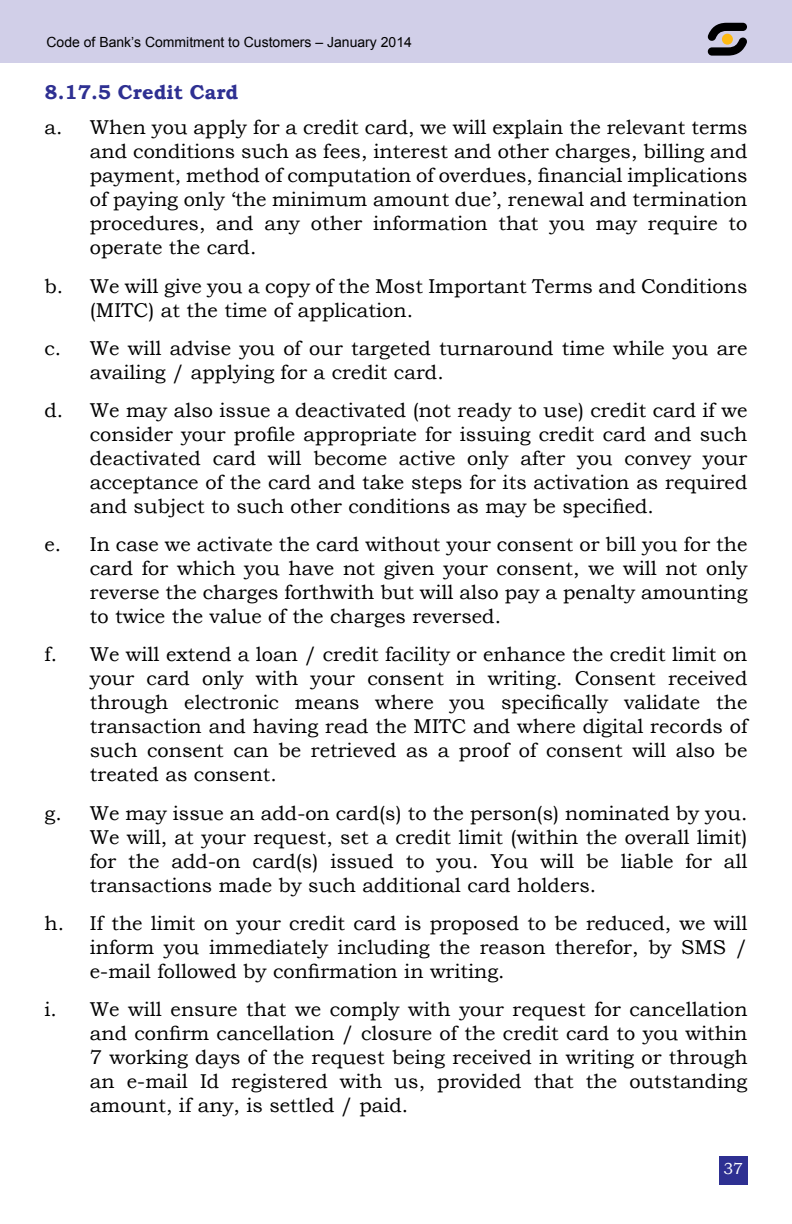
<style>
.page{position:relative;width:792px;height:1224px;background:#fff}
.page>*{position:absolute;margin:0;border:0;box-sizing:border-box;transform-origin:0 0}
.t1{font:20px/24px "Bookman Old Style";color:#000;text-align:justify}
.t2{font:700 20px "Bookman Old Style";color:#2e3092}
.t3{font:16px "Bookman Old Style";color:#fff}
.t4{font:14px "Arial";color:#000}
</style>
<div class="page">
<div style="left:0;top:0;width:792px;height:62px;background:#d1cfe8"></div>
<div style="left:719px;top:1156px;width:28px;height:28px;background:#2e3092"></div>
<svg style="left:708px;top:23px;width:39px;height:33px"></svg>
<p class="t4" style="left:46px;top:33px;width:367px">Code of Bank’s Commitment to Customers – January 2014</p>
<p class="t2" style="left:45px;top:78px;width:195px">8.17.5 Credit Card</p>
<p class="t1" style="left:90px;top:116px;width:659px;text-indent:-45px">a. When you apply for a credit card, we will explain the relevant terms and conditions such as fees, interest and other charges, billing and payment, method of computation of overdues, financial implications of paying only ‘the minimum amount due’, renewal and termination procedures, and any other information that you may require to operate the card.</p>
<p class="t1" style="left:90px;top:274px;width:659px;text-indent:-45px">b. We will give you a copy of the Most Important Terms and Conditions (MITC) at the time of application.</p>
<p class="t1" style="left:90px;top:336px;width:659px;text-indent:-45px">c. We will advise you of our targeted turnaround time while you are availing / applying for a credit card.</p>
<p class="t1" style="left:90px;top:398px;width:659px;text-indent:-45px">d. We may also issue a deactivated (not ready to use) credit card if we consider your profile appropriate for issuing credit card and such deactivated card will become active only after you convey your acceptance of the card and take steps for its activation as required and subject to such other conditions as may be specified.</p>
<p class="t1" style="left:90px;top:532px;width:659px;text-indent:-45px">e. In case we activate the card without your consent or bill you for the card for which you have not given your consent, we will not only reverse the charges forthwith but will also pay a penalty amounting to twice the value of the charges reversed.</p>
<p class="t1" style="left:90px;top:643px;width:659px;text-indent:-45px">f. We will extend a loan / credit facility or enhance the credit limit on your card only with your consent in writing. Consent received through electronic means where you specifically validate the transaction and having read the MITC and where digital records of such consent can be retrieved as a proof of consent will also be treated as consent.</p>
<p class="t1" style="left:90px;top:801px;width:659px;text-indent:-45px">g. We may issue an add-on card(s) to the person(s) nominated by you.<br>We will, at your request, set a credit limit (within the overall limit) for the add-on card(s) issued to you. You will be liable for all transactions made by such additional card holders.</p>
<p class="t1" style="left:90px;top:911px;width:659px;text-indent:-45px">h. If the limit on your credit card is proposed to be reduced, we will inform you immediately including the reason therefor, by SMS / e-mail followed by confirmation in writing.</p>
<p class="t1" style="left:90px;top:997px;width:659px;text-indent:-45px">i. We will ensure that we comply with your request for cancellation and confirm cancellation / closure of the credit card to you within 7 working days of the request being received in writing or through an e-mail Id registered with us, provided that the outstanding amount, if any, is settled / paid.</p>
<p class="t3" style="left:723px;top:1159px;width:21px">37</p>
</div>
